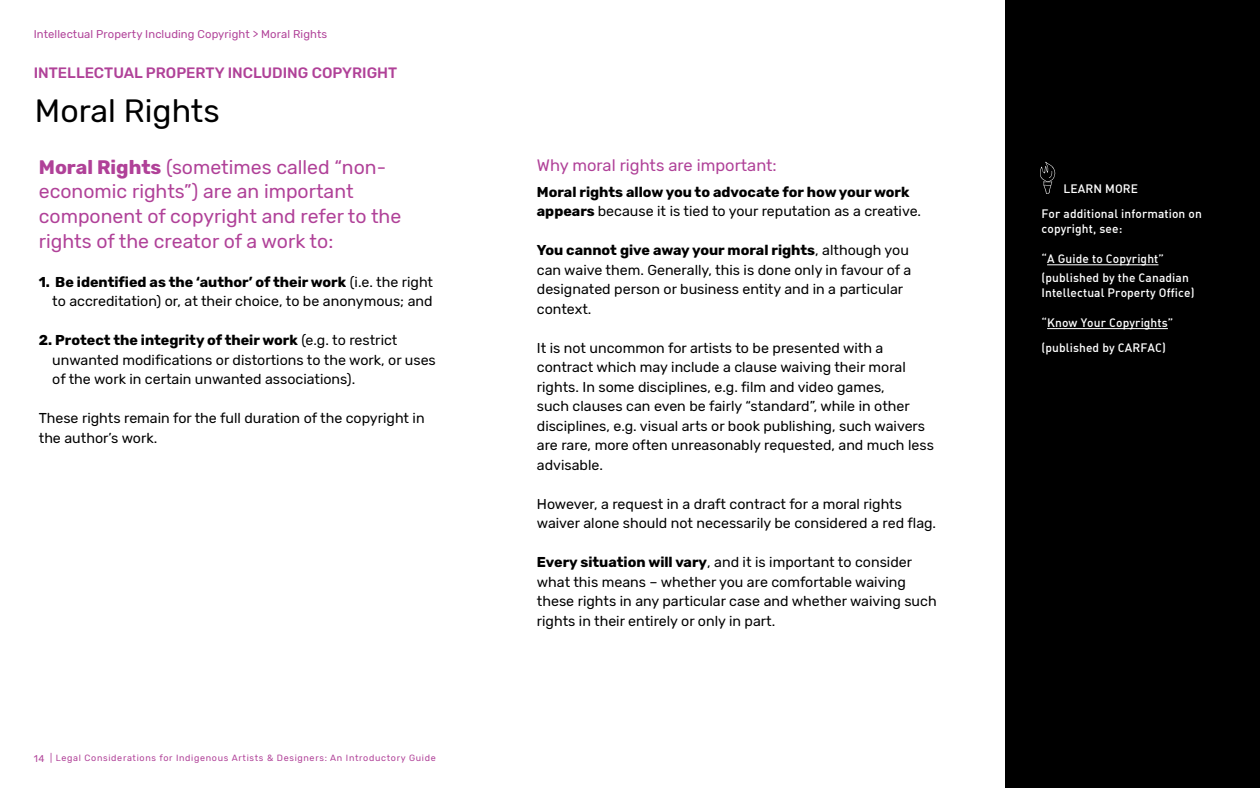
<style>
.page{position:relative;width:1260px;height:788px;background:#fff}
.page>*{position:absolute;margin:0;border:0;box-sizing:border-box;transform-origin:0 0}
.t1{font:32.1px "Rubik";color:#000}
.t2{font:19.5px/24.8px "Rubik";color:#b04198}
.t3{font:16.5px "Rubik";color:#b04198}
.t4{font:500 15px "Rubik";color:#b04198}
.t5{font:14.25px/19.5px "Rubik";color:#000}
.t6{font:700 14.25px/19.5px "Rubik";color:#000}
.t7{font:12px/15px "DIN Medium Alternate";letter-spacing:.01em;color:#fff}
.t8{font:11.25px "Rubik";letter-spacing:.01em;color:#b04198}
.t9{font:9px "Rubik";letter-spacing:.075em;color:#b04198}
.s1{font-weight:700}
.s2{font-size:9.75px}
.s3{font-weight:400}
</style>
<div class="page">
<div style="left:1006px;top:0;width:254px;height:788px;background:#000"></div>
<hr style="left:1047px;top:264px;width:111px;height:1px;background:#fff">
<hr style="left:1047px;top:328px;width:121px;height:1px;background:#fff">
<svg style="left:1040px;top:162px;width:15px;height:32px"></svg>
<p class="t8" style="left:34px;top:27px;width:295px">Intellectual Property Including Copyright &gt; Moral Rights</p>
<p class="t4" style="left:34px;top:64px;width:365px">INTELLECTUAL PROPERTY INCLUDING COPYRIGHT</p>
<h1 class="t1" style="left:35px;top:92px;width:186px">Moral Rights</h1>
<h2 class="t2" style="left:39px;top:155px;width:364px"><span class="s1">Moral Rights</span> (sometimes called “non&shy;economic rights”) are an important component of copyright and refer to the rights of the creator of a work to:</h2>
<p class="t5" style="left:39px;top:272px;width:396px;text-align:right"><span class="s1">1. Be identified as the ‘author’ of their work</span> (i.e. the right to accreditation) or, at their choice, to be anonymous; and</p>
<p class="t5" style="left:52px;top:331px;width:385px;text-indent:-13px"><span class="s1">2. Protect the integrity of their work</span> (e.g. to restrict unwanted modifications or distortions to the work, or uses of the work in certain unwanted associations).</p>
<p class="t5" style="left:39px;top:409px;width:387px">These rights remain for the full duration of the copyright in the author’s work.</p>
<p class="t9" style="left:34px;top:753px;width:404px"><span class="s2">14</span> | Legal Considerations for Indigenous Artists &amp; Designers: An Introductory Guide</p>
<p class="t3" style="left:537px;top:156px;width:241px">Why moral rights are important:</p>
<p class="t6" style="left:537px;top:182px;width:386px">Moral rights allow you to advocate for how your work appears <span class="s3">because it is tied to your reputation as a creative.</span></p>
<p class="t5" style="left:537px;top:241px;width:376px"><span class="s1">You cannot give away your moral rights</span>, although you can waive them. Generally, this is done only in favour of a designated person or business entity and in a particular context.</p>
<p class="t5" style="left:537px;top:338px;width:399px">It is not uncommon for artists to be presented with a contract which may include a clause waiving their moral rights. In some disciplines, e.g. film and video games,<br>such clauses can even be fairly “standard”, while in other disciplines, e.g. visual arts or book publishing, such waivers are rare, more often unreasonably requested, and much less advisable.</p>
<p class="t5" style="left:537px;top:494px;width:401px">However, a request in a draft contract for a moral rights waiver alone should not necessarily be considered a red flag.</p>
<p class="t5" style="left:537px;top:553px;width:401px"><span class="s1">Every situation will vary</span>, and it is important to consider what this means – whether you are comfortable waiving these rights in any particular case and whether waiving such rights in their entirely or only in part.</p>
<p class="t7" style="left:1064px;top:181px;width:76px">LEARN MORE</p>
<p class="t7" style="left:1042px;top:206px;width:162px">For additional information on copyright, see:</p>
<p class="t7" style="left:1042px;top:249px;width:149px;line-height:18.8px">“A Guide to Copyright” (published by the Canadian</p>
<p class="t7" style="left:1042px;top:285px;width:155px">Intellectual Property Office)</p>
<p class="t7" style="left:1042px;top:309px;width:133px;line-height:25.5px">“Know Your Copyrights” (published by CARFAC)</p>
</div>
